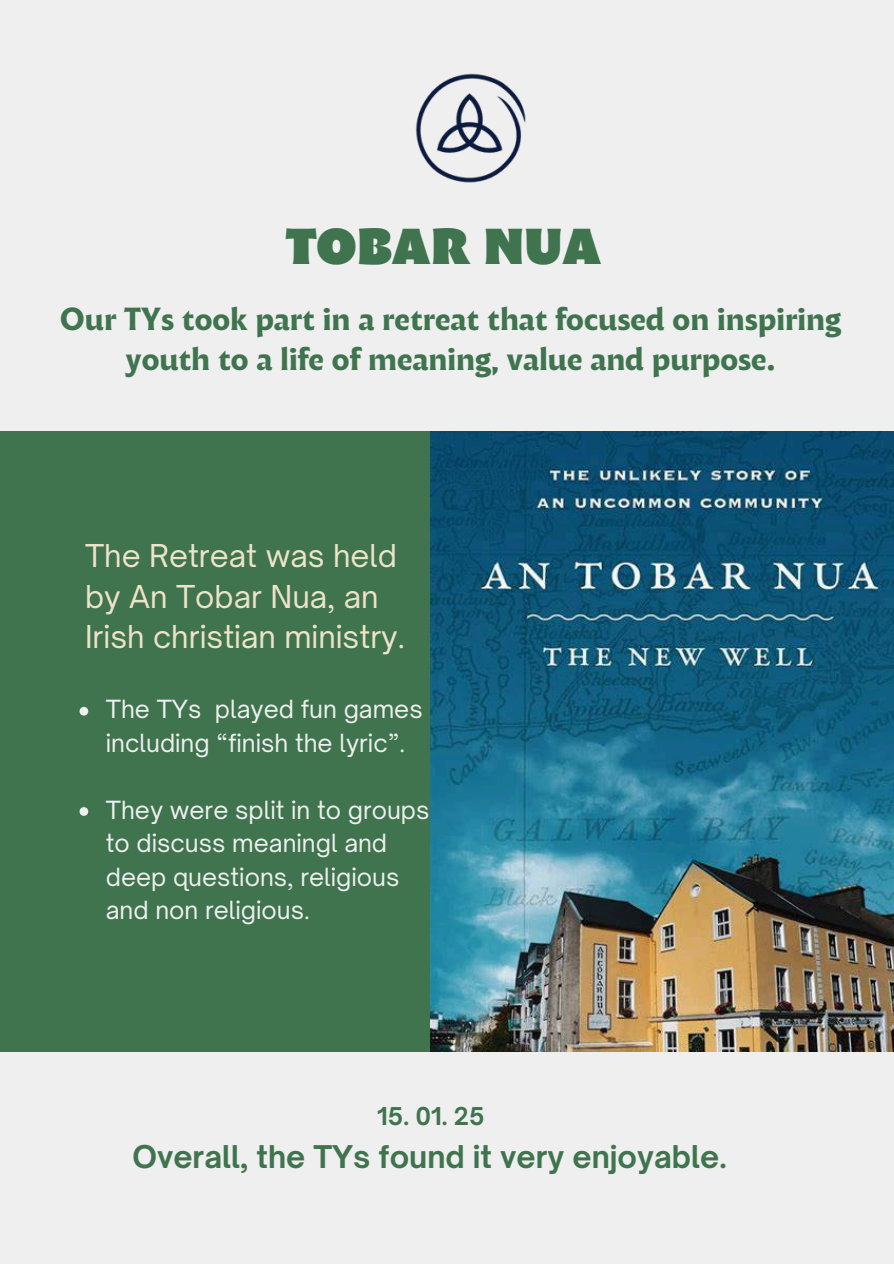
<style>
.page{position:relative;width:894px;height:1264px;background:#fff}
.page>*{position:absolute;margin:0;border:0;box-sizing:border-box;transform-origin:0 0}
.t1{font:48.9px "Malik Heavy Display";color:#3f744e}
.t2{font:700 30.9px/39.9px "Malik";color:#3f744e;text-align:center}
.t3{font:30.15px/40.8px "Open Sauce One";color:#ede3c9}
.t4{font:700 30px "Open Sauce One";color:#3f744e}
.t5{font:24px/33.5px "Open Sauce One";color:#efefef}
.t6{font:700 23.55px "Open Sauce One";color:#3f744e}
</style>
<div class="page">
<div style="left:0;top:0;width:893px;height:1263px;background:#efefef"></div>
<div style="left:0;top:431px;width:508px;height:621px;background:#3f744e"></div>
<img style="left:415px;top:73px;width:111px;height:110px">
<img style="left:430px;top:431px;width:463px;height:620px">
<svg style="left:79px;top:707px;width:9px;height:8px"></svg>
<svg style="left:79px;top:807px;width:9px;height:8px"></svg>
<p class="t1" style="left:285px;top:227px;width:317px">TOBAR NUA</p>
<h1 class="t2" style="left:60px;top:302px;width:782px">Our TYs took part in a retreat that focused on inspiring youth to a life of meaning, value and purpose.</h1>
<h2 class="t3" style="left:85px;top:535px;width:321px">The Retreat was held by An Tobar Nua, an<br>Irish christian ministry.</h2>
<h3 class="t5" style="left:106px;top:692px;width:318px">The TYs played fun games including “finish the lyric”.</h3>
<p class="t5" style="left:106px;top:792px;width:325px">They were split in to groups to discuss meaningl and deep questions, religious and non religious.</p>
<p class="t6" style="left:377px;top:1101px;width:109px">15. 01. 25</p>
<p class="t4" style="left:132px;top:1138px;width:595px">Overall, the TYs found it very enjoyable.</p>
</div>
